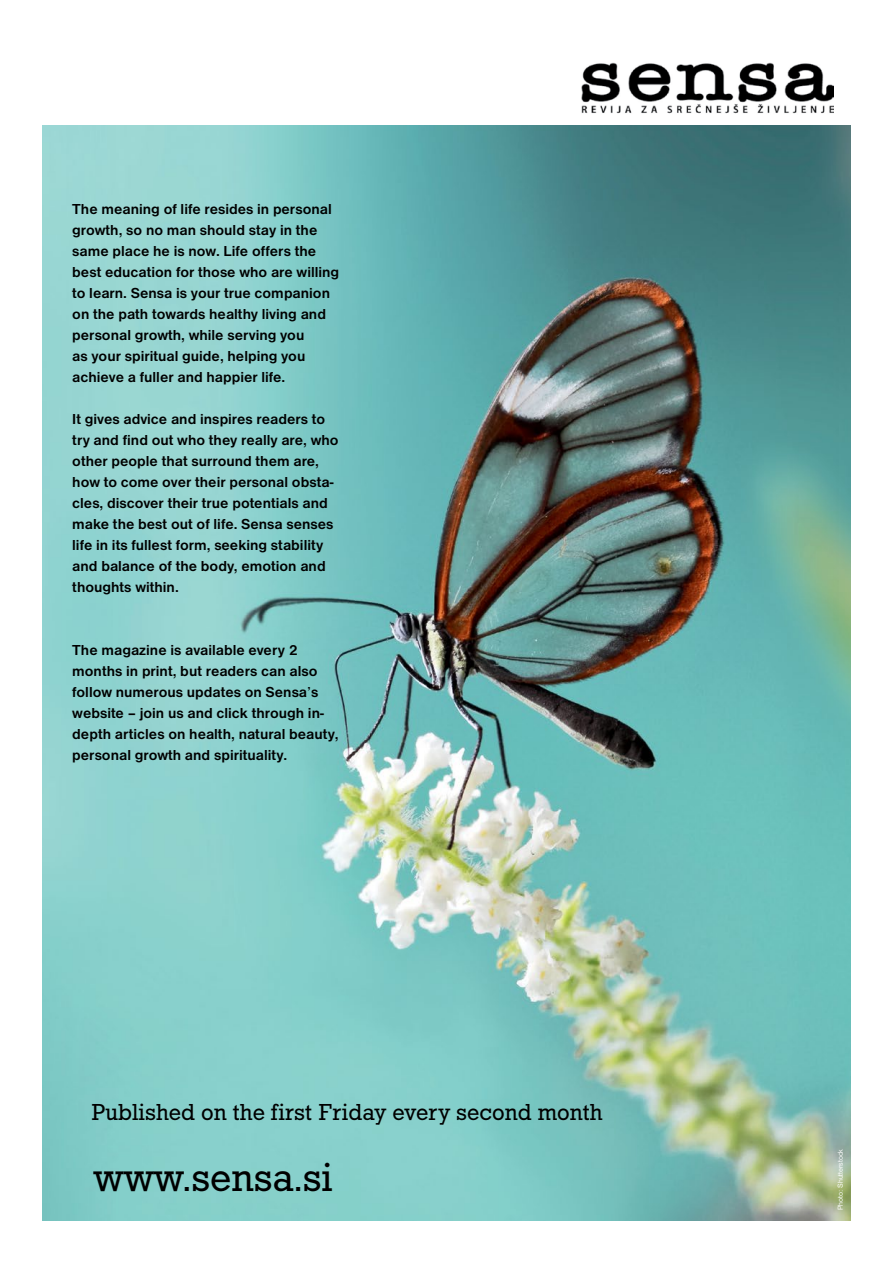
<style>
.page{position:relative;width:893px;height:1263px;background:#fff}
.page>*{position:absolute;margin:0;border:0;box-sizing:border-box;transform-origin:0 0}
.t1{font:41.4px "Roctus TCE";color:#000}
.t2{font:24px "Roctus TCE";color:#000}
.t3{font:700 15px/21px "Nimbus San DCE";color:#000}
.t4{font:7.5px "Nimbus San DCE";color:#fff}
</style>
<div class="page">
<img style="left:43px;top:125px;width:807px;height:1095px">
<img style="left:582px;top:62px;width:251px;height:52px">
<p class="t3" style="left:72px;top:198px;width:268px">The meaning of life resides in personal growth, so no man should stay in the same place he is now. Life offers the best education for those who are willing to learn. Sensa is your true companion on the path towards healthy living and personal growth, while serving you<br>as your spiritual guide, helping you achieve a fuller and happier life.</p>
<p class="t3" style="left:72px;top:408px;width:268px">It gives advice and inspires readers to try and find out who they really are, who other people that surround them are, how to come over their personal obsta&shy;cles, discover their true potentials and make the best out of life. Sensa senses life in its fullest form, seeking stability and balance of the body, emotion and thoughts within.</p>
<p class="t3" style="left:72px;top:639px;width:268px">The magazine is available every 2 months in print, but readers can also follow numerous updates on Sensa’s website – join us and click through in&shy;depth articles on health, natural beauty, personal growth and spirituality.</p>
<p class="t2" style="left:91px;top:1098px;width:513px">Published on the first Friday every second month</p>
<p class="t1" style="left:94px;top:1154px;width:241px">www.sensa.si</p>
<p class="t4" style="left:836px;top:1210px;width:63px;rotate:-90deg">Photo: Shutterstock</p>
</div>
